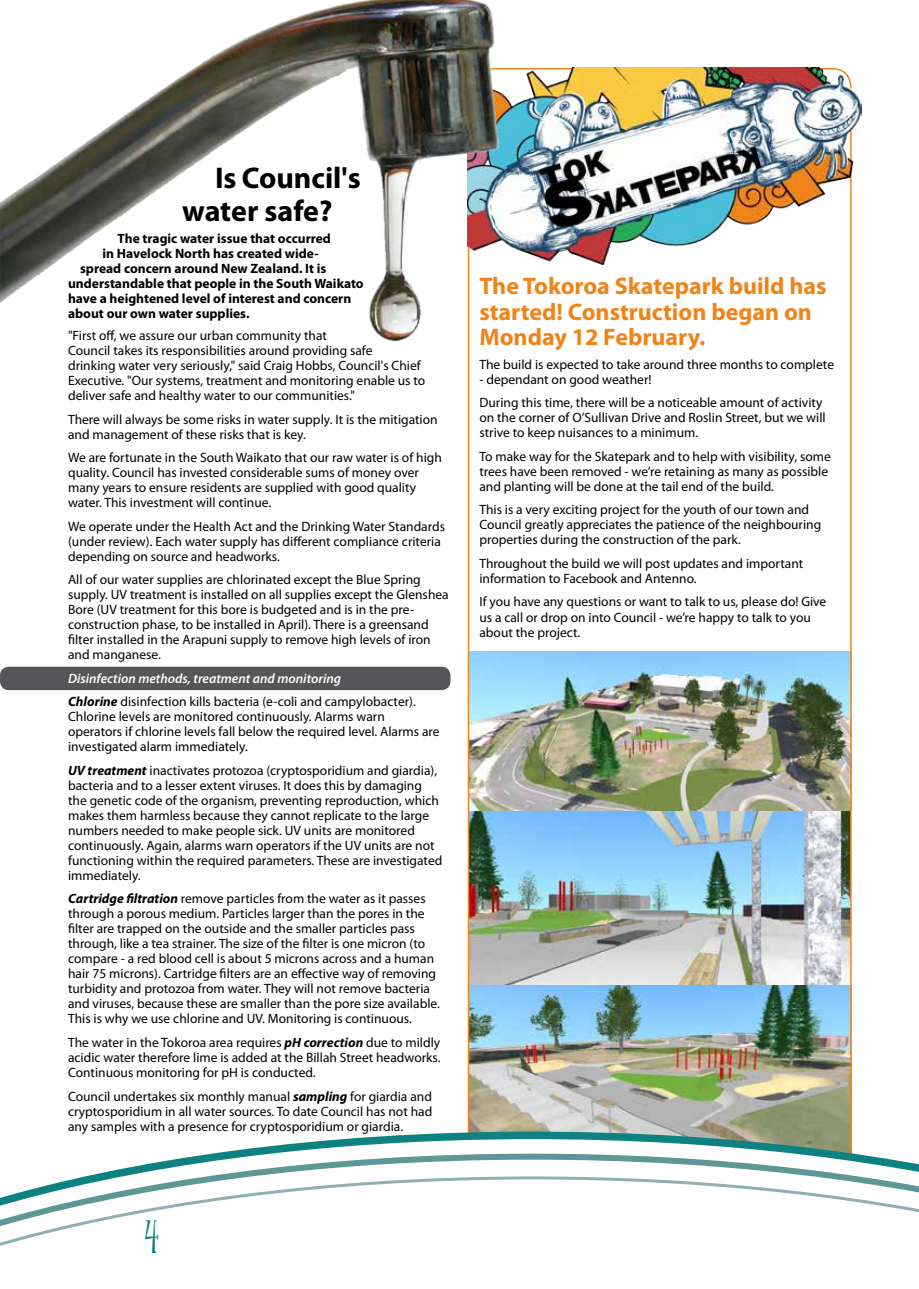
<style>
.page{position:relative;width:919px;height:1289px;background:#fff}
.page>*{position:absolute;margin:0;border:0;box-sizing:border-box;transform-origin:0 0}
.t1{font:43.5px "Juice ITC";color:#0d8280}
.t2{font:700 30px/33px "Myriad Pro";color:#000}
.t3{font:700 24px/25.5px "Myriad Pro";color:#ef841a}
.t4{font:13.5px/15px "Myriad Pro";color:#000}
.t5{font:700 13.5px "Myriad Pro";color:#000}
.s1{font-weight:600;font-style:italic;color:#fff}
.s2{font-weight:700;font-style:italic}
</style>
<div class="page">
<img style="left:470px;top:810px;width:378px;height:175px">
<img style="left:470px;top:985px;width:378px;height:142px">
<img style="left:470px;top:651px;width:378px;height:159px">
<img style="left:523px;top:68px;width:338px;height:196px">
<div style="left:0;top:666px;width:450px;height:24px;background:#565659;border-radius:9px"></div>
<img style="left:0;top:0;width:523px;height:365px">
<svg style="left:239px;top:1127px;width:613px;height:23px"></svg>
<svg style="left:97px;top:1150px;width:821px;height:24px"></svg>
<svg style="left:0;top:1174px;width:918px;height:72px"></svg>
<h2 class="t2" style="left:182px;top:161px;width:180px;text-indent:33px">Is Council's water safe?</h2>
<p class="t5" style="left:118px;top:230px;width:215px">The tragic water issue that occurred</p>
<p class="t5" style="left:103px;top:245px;width:217px">in Havelock North has created wide-</p>
<p class="t5" style="left:80px;top:260px;width:248px">spread concern around New Zealand. It is</p>
<p class="t5" style="left:68px;top:275px;width:297px">understandable that people in the South Waikato</p>
<p class="t5" style="left:68px;top:290px;width:285px">have a heightened level of interest and concern</p>
<p class="t5" style="left:68px;top:305px;width:183px">about our own water supplies.</p>
<p class="t4" style="left:68px;top:328px;width:359px">"First off, we assure our urban community that<br>Council takes its responsibilities around providing safe<br>drinking water very seriously," said Craig Hobbs, Council's Chief Executive. "Our systems, treatment and monitoring enable us to deliver safe and healthy water to our communities."</p>
<p class="t4" style="left:68px;top:411px;width:371px">There will always be some risks in water supply. It is the mitigation and management of these risks that is key.</p>
<p class="t4" style="left:68px;top:450px;width:375px">We are fortunate in the South Waikato that our raw water is of high quality. Council has invested considerable sums of money over many years to ensure residents are supplied with good quality water. This investment will continue.</p>
<p class="t4" style="left:68px;top:518px;width:378px">We operate under the Health Act and the Drinking Water Standards (under review). Each water supply has different compliance criteria depending on source and headworks.</p>
<p class="t4" style="left:68px;top:572px;width:382px">All of our water supplies are chlorinated except the Blue Spring supply. UV treatment is installed on all supplies except the Glenshea Bore (UV treatment for this bore is budgeted and is in the pre&shy;construction phase, to be installed in April). There is a greensand filter installed in the Arapuni supply to remove high levels of iron and manganese.</p>
<p class="t4" style="left:68px;top:666px;width:349px;line-height:23.5px"><span class="s1">Disinfection methods, treatment and monitoring<br></span><span class="s2">Chlorine</span> disinfection kills bacteria (e-coli and campylobacter).</p>
<p class="t4" style="left:68px;top:709px;width:373px">Chlorine levels are monitored continuously. Alarms warn operators if chlorine levels fall below the required level. Alarms are investigated alarm immediately.</p>
<p class="t4" style="left:68px;top:762px;width:376px"><span class="s2">UV treatment</span> inactivates protozoa (cryptosporidium and giardia), bacteria and to a lesser extent viruses. It does this by damaging the genetic code of the organism, preventing reproduction, which makes them harmless because they cannot replicate to the large numbers needed to make people sick. UV units are monitored continuously. Again, alarms warn operators if the UV units are not functioning within the required parameters. These are investigated immediately.</p>
<p class="t4" style="left:68px;top:891px;width:373px"><span class="s2">Cartridge filtration</span> remove particles from the water as it passes through a porous medium. Particles larger than the pores in the filter are trapped on the outside and the smaller particles pass through, like a tea strainer. The size of the filter is one micron (to compare - a red blood cell is about 5 microns across and a human hair 75 microns). Cartridge filters are an effective way of removing turbidity and protozoa from water. They will not remove bacteria and viruses, because these are smaller than the pore size available.<br>This is why we use chlorine and UV. Monitoring is continuous.</p>
<p class="t4" style="left:68px;top:1034px;width:374px;text-align:justify">The water in the Tokoroa area requires <span class="s2">pH correction</span> due to mildly acidic water therefore lime is added at the Billah Street headworks.<br>Continuous monitoring for pH is conducted.</p>
<p class="t4" style="left:68px;top:1088px;width:365px;text-align:justify">Council undertakes six monthly manual <span class="s2">sampling</span> for giardia and cryptosporidium in all water sources. To date Council has not had any samples with a presence for cryptosporidium or giardia.</p>
<h3 class="t3" style="left:479px;top:273px;width:348px">The Tokoroa Skatepark build has started! Construction began on<br>Monday 12 February.</h3>
<p class="t4" style="left:479px;top:356px;width:356px">The build is expected to take around three months to complete</p>
<p class="t4" style="left:479px;top:367px;width:344px;line-height:23.5px">- dependant on good weather!<br>During this time, there will be a noticeable amount of activity</p>
<p class="t4" style="left:479px;top:410px;width:348px">on the corner of O’Sullivan Drive and Roslin Street, but we will strive to keep nuisances to a minimum.</p>
<p class="t4" style="left:479px;top:448px;width:353px">To make way for the Skatepark and to help with visibility, some trees have been removed - we’re retaining as many as possible and planting will be done at the tail end of the build.</p>
<p class="t4" style="left:479px;top:502px;width:343px">This is a very exciting project for the youth of our town and<br>Council greatly appreciates the patience of the neighbouring properties during the construction of the park.</p>
<p class="t4" style="left:479px;top:555px;width:325px">Throughout the build we will post updates and important information to Facebook and Antenno.</p>
<p class="t4" style="left:479px;top:594px;width:348px">If you have any questions or want to talk to us, please do! Give us a call or drop on into Council - we’re happy to talk to you about the project.</p>
<h1 class="t1" style="left:144px;top:1212px;width:16px">4</h1>
</div>
